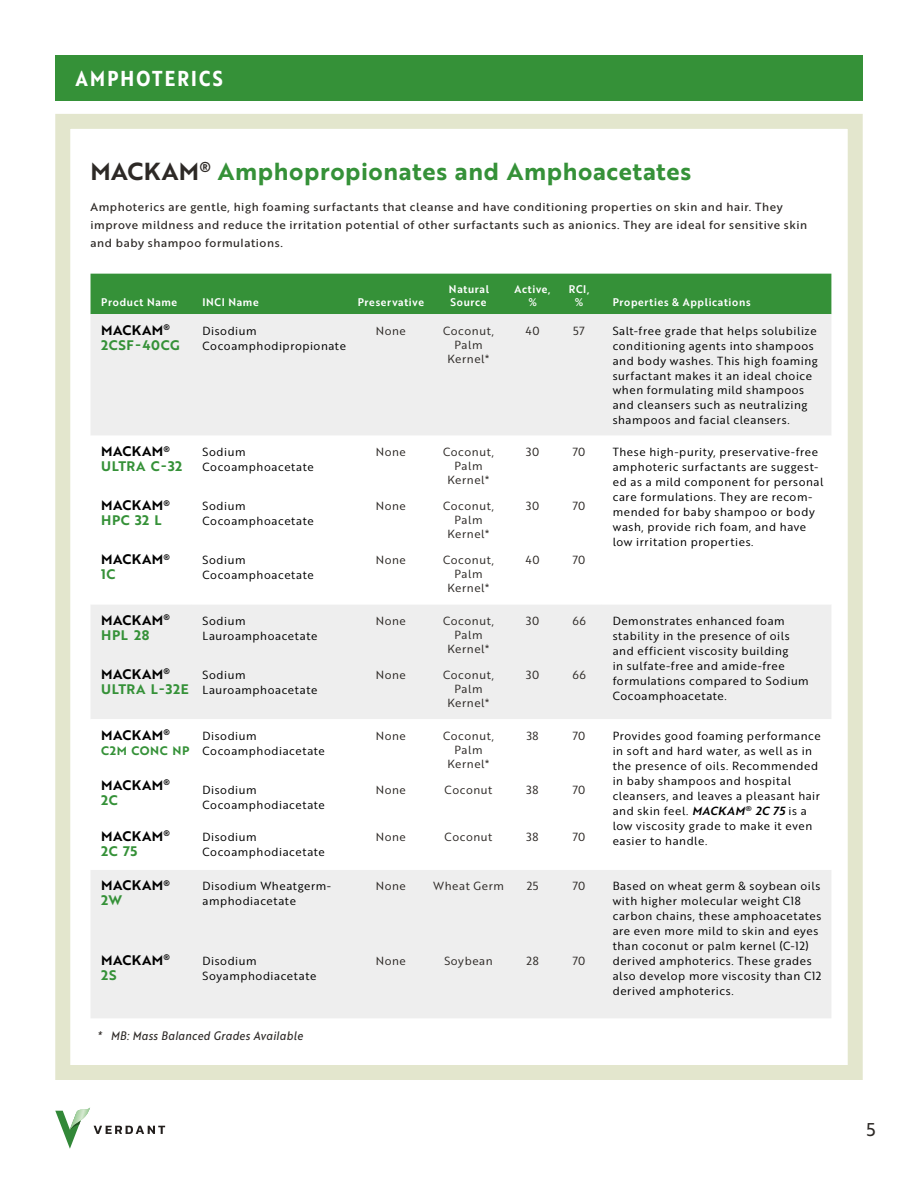
<style>
.page{position:relative;width:918px;height:1188px;background:#fff}
.page>*{position:absolute;margin:0;border:0;box-sizing:border-box;transform-origin:0 0}
.t1{font:24px "Brother 1816 Bold";letter-spacing:.025em;color:#359138}
.t2{font:700 21px "Brother XS";letter-spacing:.105em;color:#fff}
.t3{font:18px "Brother 1816 Regular";color:#2d2926}
.t4{font:13.5px/15px "Brother 1816 Bold";letter-spacing:.03em;color:#000}
.t5{font:13.5px/15px "Brother 1816 Bold";letter-spacing:.035em;color:#359138}
.t6{font:italic 12px "Brother XS";letter-spacing:.035em;color:#2d2926}
.t7{font:12px "Brother 1816 Bold";letter-spacing:.045em;color:#359138}
.t8{font:11.55px/15px "Brother XS";letter-spacing:.045em;color:#000;scale:1.17 1}
.t9{font:11.55px/14px "Brother XS";letter-spacing:.045em;color:#2d2926;text-align:center;scale:1.17 1}
.t10{font:11.55px/18px "Brother XS";letter-spacing:.045em;color:#2d2926;scale:1.17 1}
.t11{font:500 10.8px/13.2px "Brother XS";letter-spacing:.055em;color:#fff;text-align:center;scale:1.11 1}
.s1{color:#2d2926}
.s2{color:#000}
.s3{color:#359138}
.s4{font-weight:500;font-style:italic}
</style>
<div class="page">
<svg style="left:55px;top:1107px;width:110px;height:42px"></svg>
<div style="left:91px;top:274px;width:740px;height:40px;background:#359138"></div>
<div style="left:91px;top:314px;width:740px;height:704px;background:#eee"></div>
<svg style="left:91px;top:436px;width:511px;height:434px"></svg>
<svg style="left:192px;top:436px;width:317px;height:434px"></svg>
<svg style="left:602px;top:436px;width:229px;height:434px"></svg>
<div style="left:55px;top:114px;width:808px;height:966px;border:15px solid #e3e6cd"></div>
<div style="left:55px;top:55px;width:808px;height:45px;background:#359138"></div>
<h2 class="t2" style="left:76px;top:62px;width:149px">AMPHOTERICS</h2>
<h1 class="t1" style="left:91px;top:153px;width:602px"><span class="s1">MACKAM</span><sup>®</sup> Amphopropionates and Amphoacetates</h1>
<p class="t10" style="left:91px;top:198px;width:614px">Amphoterics are gentle, high foaming surfactants that cleanse and have conditioning properties on skin and hair. They improve mildness and reduce the irritation potential of other surfactants such as anionics. They are ideal for sensitive skin and baby shampoo formulations.</p>
<p class="t11" style="left:101px;top:295px;width:70px">Product Name</p>
<p class="t11" style="left:203px;top:295px;width:52px">INCI Name</p>
<p class="t11" style="left:358px;top:295px;width:61px">Preservative</p>
<p class="t11" style="left:449px;top:282px;width:38px;text-align:left">Natural<br>Source</p>
<p class="t11" style="left:515px;top:282px;width:34px">Active, %</p>
<p class="t11" style="left:569px;top:282px;width:20px">RCI, %</p>
<p class="t11" style="left:613px;top:295px;width:126px">Properties &amp; Applications</p>
<p class="t5" style="left:101px;top:322px;width:80px"><span class="s2">MACKAM</span><sup>®<br></sup>2CSF-40CG</p>
<p class="t8" style="left:203px;top:322px;width:124px">Disodium<br>Cocoamphodipropionate</p>
<p class="t9" style="left:376px;top:323px;width:27px">None</p>
<p class="t9" style="left:443px;top:323px;width:45px">Coconut,<br>Palm<br>Kernel*</p>
<p class="t9" style="left:526px;top:323px;width:13px">40</p>
<p class="t9" style="left:573px;top:323px;width:11px">57</p>
<p class="t8" style="left:613px;top:322px;width:177px">Salt-free grade that helps solubilize conditioning agents into shampoos and body washes. This high foaming surfactant makes it an ideal choice when formulating mild shampoos and cleansers such as neutralizing shampoos and facial cleansers.</p>
<p class="t5" style="left:101px;top:443px;width:82px"><span class="s2">MACKAM</span><sup>®<br></sup>ULTRA C-32</p>
<p class="t8" style="left:203px;top:444px;width:97px">Sodium<br>Cocoamphoacetate</p>
<p class="t9" style="left:376px;top:444px;width:27px">None</p>
<p class="t9" style="left:443px;top:444px;width:45px">Coconut,<br>Palm<br>Kernel*</p>
<p class="t9" style="left:526px;top:444px;width:13px">30</p>
<p class="t9" style="left:573px;top:444px;width:12px">70</p>
<p class="t8" style="left:613px;top:444px;width:182px">These high-purity, preservative-free amphoteric surfactants are suggest&shy;ed as a mild component for personal care formulations. They are recom&shy;mended for baby shampoo or body wash, provide rich foam, and have low irritation properties.</p>
<p class="t4" style="left:101px;top:497px;width:70px">MACKAM<sup>®<br></sup><span class="s3">HPC 32 L</span></p>
<p class="t8" style="left:203px;top:498px;width:97px">Sodium<br>Cocoamphoacetate</p>
<p class="t9" style="left:376px;top:498px;width:27px">None</p>
<p class="t9" style="left:443px;top:498px;width:45px">Coconut,<br>Palm<br>Kernel*</p>
<p class="t9" style="left:526px;top:498px;width:13px">30</p>
<p class="t9" style="left:573px;top:498px;width:12px">70</p>
<p class="t4" style="left:101px;top:551px;width:70px">MACKAM<sup>®<br></sup><span class="s3">1C</span></p>
<p class="t8" style="left:203px;top:552px;width:97px">Sodium<br>Cocoamphoacetate</p>
<p class="t9" style="left:376px;top:552px;width:27px">None</p>
<p class="t9" style="left:443px;top:552px;width:45px">Coconut,<br>Palm<br>Kernel*</p>
<p class="t9" style="left:526px;top:552px;width:13px">40</p>
<p class="t9" style="left:573px;top:552px;width:12px">70</p>
<p class="t4" style="left:101px;top:612px;width:70px">MACKAM<sup>®<br></sup><span class="s3">HPL 28</span></p>
<p class="t8" style="left:203px;top:613px;width:100px">Sodium<br>Lauroamphoacetate</p>
<p class="t9" style="left:376px;top:613px;width:27px">None</p>
<p class="t9" style="left:443px;top:613px;width:45px">Coconut,<br>Palm<br>Kernel*</p>
<p class="t9" style="left:526px;top:613px;width:13px">30</p>
<p class="t9" style="left:572px;top:613px;width:13px">66</p>
<p class="t8" style="left:613px;top:613px;width:169px">Demonstrates enhanced foam stability in the presence of oils and efficient viscosity building<br>in sulfate-free and amide-free formulations compared to Sodium<br>Cocoamphoacetate.</p>
<p class="t5" style="left:101px;top:666px;width:89px"><span class="s2">MACKAM</span><sup>®<br></sup>ULTRA L-32E</p>
<p class="t8" style="left:203px;top:667px;width:100px">Sodium<br>Lauroamphoacetate</p>
<p class="t9" style="left:376px;top:667px;width:27px">None</p>
<p class="t9" style="left:443px;top:667px;width:45px">Coconut,<br>Palm<br>Kernel*</p>
<p class="t9" style="left:526px;top:667px;width:13px">30</p>
<p class="t9" style="left:572px;top:667px;width:13px">66</p>
<p class="t4" style="left:101px;top:727px;width:70px">MACKAM<sup>®</sup></p>
<p class="t7" style="left:101px;top:741px;width:89px">C2M CONC NP</p>
<p class="t8" style="left:203px;top:727px;width:106px">Disodium<br>Cocoamphodiacetate</p>
<p class="t9" style="left:376px;top:728px;width:27px">None</p>
<p class="t9" style="left:443px;top:728px;width:45px">Coconut,<br>Palm<br>Kernel*</p>
<p class="t9" style="left:527px;top:728px;width:12px">38</p>
<p class="t9" style="left:573px;top:728px;width:12px">70</p>
<p class="t8" style="left:613px;top:727px;width:179px">Provides good foaming performance in soft and hard water, as well as in the presence of oils. Recommended in baby shampoos and hospital cleansers, and leaves a pleasant hair and skin feel. <span class="s4">MACKAM</span><sup>®</sup> <span class="s4">2C 75</span> is a low viscosity grade to make it even easier to handle.</p>
<p class="t4" style="left:101px;top:777px;width:70px">MACKAM<sup>®<br></sup><span class="s3">2C</span></p>
<p class="t8" style="left:203px;top:781px;width:106px">Disodium<br>Cocoamphodiacetate</p>
<p class="t9" style="left:376px;top:782px;width:27px">None</p>
<p class="t9" style="left:445px;top:782px;width:42px">Coconut</p>
<p class="t9" style="left:527px;top:782px;width:12px">38</p>
<p class="t9" style="left:573px;top:782px;width:12px">70</p>
<p class="t4" style="left:101px;top:828px;width:70px">MACKAM<sup>®<br></sup><span class="s3">2C 75</span></p>
<p class="t8" style="left:203px;top:829px;width:106px">Disodium<br>Cocoamphodiacetate</p>
<p class="t9" style="left:376px;top:829px;width:27px">None</p>
<p class="t9" style="left:445px;top:829px;width:42px">Coconut</p>
<p class="t9" style="left:527px;top:829px;width:12px">38</p>
<p class="t9" style="left:573px;top:829px;width:12px">70</p>
<p class="t4" style="left:101px;top:878px;width:70px">MACKAM<sup>®<br></sup><span class="s3">2W</span></p>
<p class="t8" style="left:203px;top:878px;width:112px">Disodium Wheatgerm&shy;amphodiacetate</p>
<p class="t9" style="left:376px;top:879px;width:27px">None</p>
<p class="t9" style="left:433px;top:879px;width:62px">Wheat Germ</p>
<p class="t9" style="left:527px;top:879px;width:12px">25</p>
<p class="t9" style="left:573px;top:879px;width:12px">70</p>
<p class="t8" style="left:613px;top:878px;width:180px">Based on wheat germ &amp; soybean oils with higher molecular weight C18 carbon chains, these amphoacetates are even more mild to skin and eyes than coconut or palm kernel (C-12) derived amphoterics. These grades also develop more viscosity than C12 derived amphoterics.</p>
<p class="t4" style="left:101px;top:952px;width:70px">MACKAM<sup>®<br></sup><span class="s3">2S</span></p>
<p class="t8" style="left:203px;top:952px;width:99px">Disodium<br>Soyamphodiacetate</p>
<p class="t9" style="left:376px;top:953px;width:27px">None</p>
<p class="t9" style="left:444px;top:953px;width:43px">Soybean</p>
<p class="t9" style="left:527px;top:953px;width:12px">28</p>
<p class="t9" style="left:573px;top:953px;width:12px">70</p>
<p class="t6" style="left:97px;top:1027px;width:207px">* MB: Mass Balanced Grades Available</p>
<h3 class="t3" style="left:866px;top:1116px;width:11px">5</h3>
</div>
